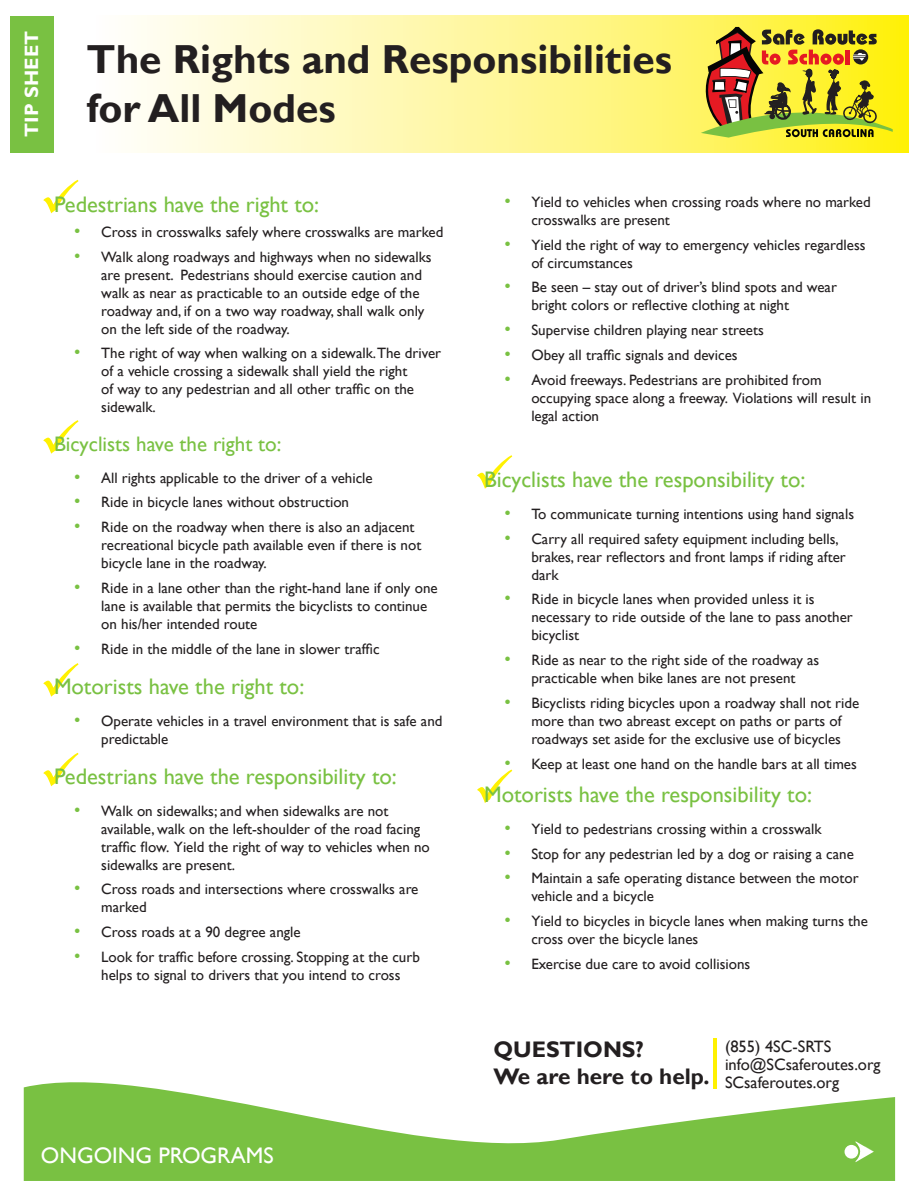
<style>
.page{position:relative;width:918px;height:1188px;background:#fff}
.page>*{position:absolute;margin:0;border:0;box-sizing:border-box;transform-origin:0 0}
.t1{font:700 40.5px "Gill Sans";color:#231f20}
.bullet_-_no_indent{font:22.5px "Gill Sans";color:#79c142}
.t2{font:700 22.5px "Gill Sans";color:#231f20}
.none{font:22.5px "Gill Sans";color:#79c142}
.t3{font:22.5px "Gill Sans";color:#fff}
.bullet_-_no_indent-2{font:21px "Gill Sans";color:#79c142}
.t4{font:700 19.5px "Gill Sans";color:#fff}
.t5{font:16.5px "Gill Sans";color:#231f20}
.NEW_Bullet_One{font:15px/18px "Gill Sans";color:#231f20}
.s1{font-size:18px;color:#79c142}
</style>
<div class="page">
<svg style="left:24px;top:1058px;width:871px;height:123px;fill:#79c142"></svg>
<div style="left:845px;top:1145px;width:13px;height:14px;background:#fff;border-radius:50%"></div>
<svg style="left:855px;top:1141px;width:19px;height:21px"></svg>
<svg style="left:477px;top:770px;width:35px;height:33px"></svg>
<svg style="left:477px;top:455px;width:35px;height:34px"></svg>
<svg style="left:43px;top:753px;width:36px;height:33px"></svg>
<svg style="left:134px;top:16px;width:774px;height:136px;background:#fff7a3"></svg>
<div style="left:10px;top:16px;width:43px;height:136px;background:#79c142"></div>
<svg style="left:696px;top:27px;width:197px;height:111px;background:#c1aa34"></svg>
<svg style="left:43px;top:180px;width:36px;height:33px"></svg>
<svg style="left:43px;top:663px;width:36px;height:34px"></svg>
<svg style="left:43px;top:420px;width:36px;height:34px"></svg>
<hr style="left:714px;top:1039px;width:3px;height:50px;background:#fff101">
<p class="t4" style="left:20px;top:137px;width:107px;rotate:-90deg">TIP SHEET</p>
<p class="t1" style="left:87px;top:35px;width:587px">The Rights and Responsibilities</p>
<p class="t1" style="left:87px;top:84px;width:251px">for All Modes</p>
<p class="none" style="left:54px;top:191px;width:267px">Pedestrians have the right to:</p>
<p class="NEW_Bullet_One" style="left:74px;top:223px;width:371px"><span class="s1">•</span> Cross in crosswalks safely where crosswalks are marked</p>
<p class="NEW_Bullet_One" style="left:101px;top:248px;width:332px;text-indent:-27px"><span class="s1">•</span> Walk along roadways and highways when no sidewalks are present. Pedestrians should exercise caution and walk as near as practicable to an outside edge of the roadway and, if on a two way roadway, shall walk only on the left side of the roadway.</p>
<p class="NEW_Bullet_One" style="left:101px;top:345px;width:341px;text-indent:-27px"><span class="s1">•</span> The right of way when walking on a sidewalk.The driver of a vehicle crossing a sidewalk shall yield the right<br>of way to any pedestrian and all other traffic on the sidewalk.</p>
<p class="bullet_-_no_indent-2" style="left:54px;top:432px;width:229px">Bicyclists have the right to:</p>
<p class="NEW_Bullet_One" style="left:74px;top:469px;width:300px"><span class="s1">•</span> All rights applicable to the driver of a vehicle</p>
<p class="NEW_Bullet_One" style="left:74px;top:494px;width:276px"><span class="s1">•</span> Ride in bicycle lanes without obstruction</p>
<p class="NEW_Bullet_One" style="left:101px;top:518px;width:322px;text-indent:-27px"><span class="s1">•</span> Ride on the roadway when there is also an adjacent recreational bicycle path available even if there is not bicycle lane in the roadway.</p>
<p class="NEW_Bullet_One" style="left:101px;top:579px;width:338px;text-indent:-27px"><span class="s1">•</span> Ride in a lane other than the right-hand lane if only one lane is available that permits the bicyclists to continue on his/her intended route</p>
<p class="NEW_Bullet_One" style="left:74px;top:640px;width:307px"><span class="s1">•</span> Ride in the middle of the lane in slower traffic</p>
<p class="bullet_-_no_indent" style="left:54px;top:673px;width:252px">Motorists have the right to:</p>
<p class="NEW_Bullet_One" style="left:101px;top:712px;width:343px;text-indent:-27px"><span class="s1">•</span> Operate vehicles in a travel environment that is safe and predictable</p>
<p class="bullet_-_no_indent" style="left:54px;top:763px;width:344px">Pedestrians have the responsibility to:</p>
<p class="NEW_Bullet_One" style="left:101px;top:802px;width:330px;text-indent:-27px"><span class="s1">•</span> Walk on sidewalks; and when sidewalks are not available, walk on the left-shoulder of the road facing traffic flow. Yield the right of way to vehicles when no sidewalks are present.</p>
<p class="NEW_Bullet_One" style="left:101px;top:881px;width:319px;text-indent:-27px"><span class="s1">•</span> Cross roads and intersections where crosswalks are marked</p>
<p class="NEW_Bullet_One" style="left:74px;top:923px;width:228px"><span class="s1">•</span> Cross roads at a 90 degree angle</p>
<p class="NEW_Bullet_One" style="left:74px;top:948px;width:347px;text-align:center"><span class="s1">•</span> Look for traffic before crossing. Stopping at the curb helps to signal to drivers that you intend to cross</p>
<p class="NEW_Bullet_One" style="left:531px;top:193px;width:341px;text-indent:-27px"><span class="s1">•</span> Yield to vehicles when crossing roads where no marked crosswalks are present</p>
<p class="NEW_Bullet_One" style="left:531px;top:236px;width:336px;text-indent:-27px"><span class="s1">•</span> Yield the right of way to emergency vehicles regardless of circumstances</p>
<p class="NEW_Bullet_One" style="left:531px;top:279px;width:307px;text-indent:-27px"><span class="s1">•</span> Be seen – stay out of driver’s blind spots and wear bright colors or reflective clothing at night</p>
<p class="NEW_Bullet_One" style="left:504px;top:321px;width:261px"><span class="s1">•</span> Supervise children playing near streets</p>
<p class="NEW_Bullet_One" style="left:504px;top:346px;width:235px"><span class="s1">•</span> Obey all traffic signals and devices</p>
<p class="NEW_Bullet_One" style="left:531px;top:371px;width:341px;text-indent:-27px"><span class="s1">•</span> Avoid freeways. Pedestrians are prohibited from occupying space along a freeway. Violations will result in legal action</p>
<p class="bullet_-_no_indent" style="left:484px;top:467px;width:323px">Bicyclists have the responsibility to:</p>
<p class="NEW_Bullet_One" style="left:504px;top:505px;width:351px"><span class="s1">•</span> To communicate turning intentions using hand signals</p>
<p class="NEW_Bullet_One" style="left:531px;top:530px;width:316px;text-indent:-27px"><span class="s1">•</span> Carry all required safety equipment including bells, brakes, rear reflectors and front lamps if riding after dark</p>
<p class="NEW_Bullet_One" style="left:531px;top:591px;width:323px;text-indent:-27px"><span class="s1">•</span> Ride in bicycle lanes when provided unless it is necessary to ride outside of the lane to pass another bicyclist</p>
<p class="NEW_Bullet_One" style="left:504px;top:651px;width:316px;text-align:center"><span class="s1">•</span> Ride as near to the right side of the roadway as practicable when bike lanes are not present</p>
<p class="NEW_Bullet_One" style="left:531px;top:694px;width:330px;text-indent:-27px"><span class="s1">•</span> Bicyclists riding bicycles upon a roadway shall not ride more than two abreast except on paths or parts of roadways set aside for the exclusive use of bicycles</p>
<p class="NEW_Bullet_One" style="left:504px;top:755px;width:354px"><span class="s1">•</span> Keep at least one hand on the handle bars at all times</p>
<p class="bullet_-_no_indent" style="left:484px;top:782px;width:329px">Motorists have the responsibility to:</p>
<p class="NEW_Bullet_One" style="left:504px;top:820px;width:319px"><span class="s1">•</span> Yield to pedestrians crossing within a crosswalk</p>
<p class="NEW_Bullet_One" style="left:504px;top:845px;width:351px"><span class="s1">•</span> Stop for any pedestrian led by a dog or raising a cane</p>
<p class="NEW_Bullet_One" style="left:531px;top:870px;width:329px;text-indent:-27px"><span class="s1">•</span> Maintain a safe operating distance between the motor vehicle and a bicycle</p>
<p class="NEW_Bullet_One" style="left:531px;top:912px;width:338px;text-indent:-27px"><span class="s1">•</span> Yield to bicycles in bicycle lanes when making turns the cross over the bicycle lanes</p>
<p class="NEW_Bullet_One" style="left:504px;top:955px;width:248px"><span class="s1">•</span> Exercise due care to avoid collisions</p>
<p class="t2" style="left:494px;top:1036px;width:152px">QUESTIONS?</p>
<p class="t2" style="left:494px;top:1063px;width:217px">We are here to help.</p>
<p class="t5" style="left:725px;top:1036px;width:108px">(855) 4SC-SRTS</p>
<p class="t5" style="left:725px;top:1054px;width:157px">info@SCsaferoutes.org</p>
<p class="t5" style="left:725px;top:1072px;width:116px">SCsaferoutes.org</p>
<p class="t3" style="left:41px;top:1142px;width:234px">ONGOING PROGRAMS</p>
</div>
